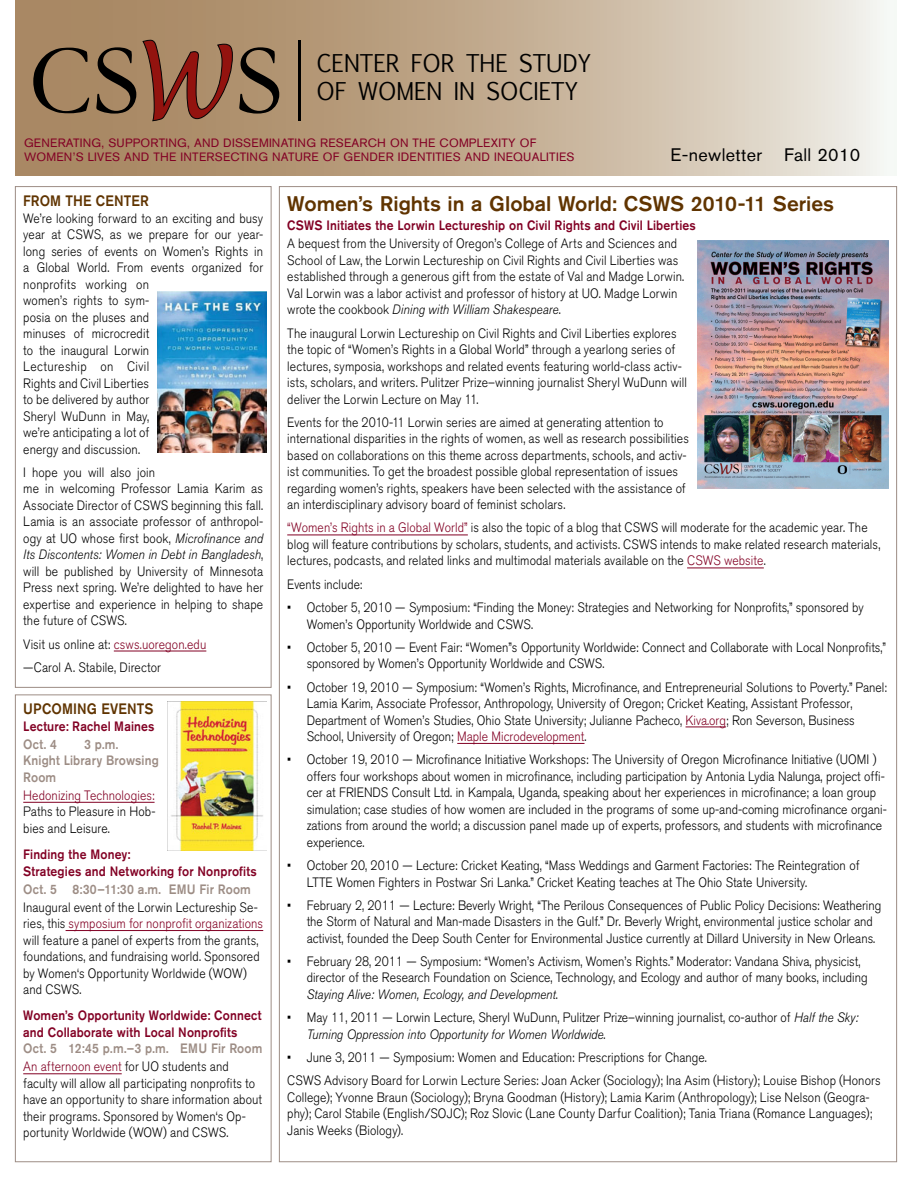
<style>
.page{position:relative;width:918px;height:1188px;background:#fff}
.page>*{position:absolute;margin:0;border:0;box-sizing:border-box;transform-origin:0 0}
.t1{font:23.4px/28px "Euphemia UCAS";color:#000}
.t2{font:500 21px "Akzidenz Grotesk BQ";letter-spacing:-.005em;color:#603400}
.t3{font:18px "Akzidenz Grotesk BQ";letter-spacing:.02em;color:#000}
.t4{font:500 15px "Akzidenz Grotesk BQ";letter-spacing:.015em;color:#603400;scale:.9 1}
.t5{font:300 13.5px/16.5px "Akzidenz Grotesk BQ";letter-spacing:.005em;color:#000;scale:.9 1}
.t6{font:500 13.5px/16.5px "Akzidenz Grotesk BQ";letter-spacing:.01em;color:#820024;scale:.9 1}
.t7{font:500 13.5px/16.5px "Akzidenz Grotesk BQ";letter-spacing:.01em;color:#9d8d85;scale:.9 1}
.t8{font:300 13.5px "Akzidenz Grotesk BQ";letter-spacing:.01em;color:#820024;scale:.9 1}
.t9{font:300 13.5px "Akzidenz Grotesk BQ";letter-spacing:.005em;color:#000;scale:.88 1}
.t10{font:12px/13.5px "Akzidenz Grotesk BQ";letter-spacing:.02em;color:#820024}
.s1{font-style:italic}
.s2{color:#820024}
.s3{font-weight:300;color:#820024}
.s4{font-weight:300;color:#000}
</style>
<div class="page">
<hr style="left:23px;top:802px;width:132px;height:1px;background:#820024">
<hr style="left:66px;top:930px;width:197px;height:1px;background:#820024">
<hr style="left:23px;top:1073px;width:99px;height:1px;background:#820024">
<div style="left:15px;top:694px;width:257px;height:468px;border:1px solid #9d8d85"></div>
<hr style="left:114px;top:651px;width:92px;height:1px;background:#820024">
<div style="left:15px;top:186px;width:257px;height:502px;border:1px solid #9d8d85"></div>
<svg style="left:15px;top:0;width:869px;height:176px;background:#c5b198"></svg>
<hr style="left:287px;top:535px;width:181px;height:1px;background:#820024">
<hr style="left:687px;top:568px;width:77px;height:1px;background:#820024">
<hr style="left:686px;top:727px;width:40px;height:1px;background:#820024">
<hr style="left:457px;top:743px;width:128px;height:1px;background:#820024">
<svg style="left:33px;top:48px;width:56px;height:65px;background:#856b4e"></svg>
<svg style="left:96px;top:47px;width:40px;height:67px;background:#755f46"></svg>
<svg style="left:142px;top:39px;width:91px;height:83px;background:#986149"></svg>
<svg style="left:239px;top:47px;width:40px;height:67px;background:#79654d"></svg>
<hr style="left:298px;top:40px;width:2px;height:81px;background:#000">
<img style="left:157px;top:292px;width:109px;height:161px">
<img style="left:168px;top:702px;width:99px;height:149px">
<img style="left:697px;top:241px;width:192px;height:247px">
<h1 class="t1" style="left:316px;top:49px;width:276px">CENTER FOR THE STUDY<br>OF WOMEN IN SOCIETY</h1>
<p class="t10" style="left:24px;top:136px;width:552px">GENERATING , SUPPORTING , AND DISSEMINATING RESEARCH ON THE COMPLEXITY OF<br>WOMEN’S LIVES AND THE INTERSECTING NATURE OF G ENDER IDENTITIES AND INEQUALITIES</p>
<h3 class="t3" style="left:671px;top:144px;width:191px">E-NEWLETTER FALL 2010</h3>
<p class="t4" style="left:23px;top:192px;width:131px">from the center</p>
<p class="t5" style="left:23px;top:210px;width:268px">We’re looking forward to an exciting and busy year at CSWS, as we prepare for our year&shy;long series of events on Women’s Rights in a Global World. From events organized for nonprofits working on<br>women’s rights to sym-<br>posia on the pluses and<br>minuses of microcredit<br>to the inaugural Lorwin<br>Lectureship on Civil<br>Rights and Civil Liberties<br>to be delivered by author<br>Sheryl WuDunn in May,<br>we’re anticipating a lot of<br>energy and discussion.</p>
<p class="t5" style="left:23px;top:464px;width:268px">I hope you will also join<br>me in welcoming Professor Lamia Karim as Associate Director of CSWS beginning this fall.<br>Lamia is an associate professor of anthropol&shy;ogy at UO whose first book, <span class="s1">Microfinance and Its Discontents: Women in Debt in Bangladesh</span>, will be published by University of Minnesota Press next spring. We’re delighted to have her expertise and experience in helping to shape the future of CSWS.</p>
<p class="t5" style="left:23px;top:633px;width:205px;line-height:23.2px">Visit us online at: <span class="s2">csws.uoregon.edu </span>—Carol A. Stabile, Director</p>
<p class="t4" style="left:23px;top:700px;width:146px">Upcoming Events</p>
<p class="t6" style="left:23px;top:718px;width:147px">Lecture: Rachel Maines</p>
<p class="t7" style="left:23px;top:736px;width:39px">Oct. 4</p>
<p class="t7" style="left:23px;top:736px;width:152px;text-indent:61px">3 p.m.<br>Knight Library Browsing<br>Room</p>
<p class="t8" style="left:23px;top:788px;width:147px">Hedonizing Technologies:</p>
<p class="t5" style="left:23px;top:804px;width:148px">Paths to Pleasure in Hob&shy;bies and Leisure.</p>
<p class="t6" style="left:23px;top:846px;width:261px">Finding the Money:<br>Strategies and N etworking for N onprofits</p>
<p class="t7" style="left:23px;top:880px;width:254px">Oct. 5 8:30–11:30 a.m. EMU Fir Room</p>
<p class="t5" style="left:23px;top:899px;width:268px">Inaugural event of the Lorwin Lectureship Se&shy;ries, this <span class="s2">symposium for nonprofit organizations </span>will feature a panel of experts from the grants, foundations, and fundraising world. Sponsored by Women‘s Opportunity Worldwide (WOW) and CSWS.</p>
<p class="t6" style="left:23px;top:1007px;width:266px">Women’s Opportunity Worldwide: Connect and Collaborate with Local N onprofits</p>
<p class="t7" style="left:23px;top:1039px;width:267px;line-height:18px">Oct. 5 12:45 p.m.–3 p.m. EMU Fir Room<br><span class="s3">An afternoon event</span> <span class="s4">for UO students and</span></p>
<p class="t5" style="left:23px;top:1075px;width:267px">faculty will allow all participating nonprofits to have an opportunity to share information about their programs. Sponsored by Women‘s Op&shy;portunity Worldwide (WOW) and CSWS.</p>
<h2 class="t2" style="left:287px;top:191px;width:548px">Women’s Rights in a Global World: CSWS 2010-11 Series</h2>
<p class="t6" style="left:287px;top:217px;width:456px">CSWS I nitiates the Lorwin Lectureship on Civil Rights and Civil Liberties</p>
<p class="t5" style="left:287px;top:236px;width:443px">A bequest from the University of Oregon’s College of Arts and Sciences and School of Law, the Lorwin Lectureship on Civil Rights and Civil Liberties was established through a generous gift from the estate of Val and Madge Lorwin.<br>Val Lorwin was a labor activist and professor of history at UO. Madge Lorwin wrote the cookbook <span class="s1">Dining with William Shakespeare</span>.</p>
<p class="t5" style="left:287px;top:325px;width:446px">The inaugural Lorwin Lectureship on Civil Rights and Civil Liberties explores the topic of “Women’s Rights in a Global World” through a yearlong series of lectures, symposia, workshops and related events featuring world-class activ&shy;ists, scholars, and writers. Pulitzer Prize–winning journalist Sheryl WuDunn will deliver the Lorwin Lecture on May 11.</p>
<p class="t5" style="left:287px;top:414px;width:448px">Events for the 2010-11 Lorwin series are aimed at generating attention to international disparities in the rights of women, as well as research possibilities based on collaborations on this theme across departments, schools, and activ&shy;ist communities. To get the broadest possible global representation of issues regarding women’s rights, speakers have been selected with the assistance of an interdisciplinary advisory board of feminist scholars.</p>
<p class="t5" style="left:287px;top:520px;width:661px"><span class="s2">“Women’s Rights in a Global World”</span> is also the topic of a blog that CSWS will moderate for the academic year. The blog will feature contributions by scholars, students, and activists. CSWS intends to make related research materials, lectures, podcasts, and related links and multimodal materials available on the <span class="s2">CSWS website</span>.</p>
<p class="t9" style="left:287px;top:577px;width:87px">Events include:</p>
<p class="t5" style="left:307px;top:599px;width:620px;text-indent:-20px">• October 5, 2010 — Symposium: “Finding the Money: Strategies and Networking for Nonprofits,” sponsored by<br>Women’s Opportunity Worldwide and CSWS.</p>
<p class="t5" style="left:307px;top:639px;width:645px;text-indent:-20px">• October 5, 2010 — Event Fair: “Women”s Opportunity Worldwide: Connect and Collaborate with Local Nonprofits,” sponsored by Women’s Opportunity Worldwide and CSWS.</p>
<p class="t5" style="left:307px;top:679px;width:646px;text-indent:-20px">• October 19, 2010 — Symposium: “Women’s Rights, Microfinance, and Entrepreneurial Solutions to Poverty.” Panel:<br>Lamia Karim, Associate Professor, Anthropology, University of Oregon; Cricket Keating, Assistant Professor, Department of Women’s Studies, Ohio State University; Julianne Pacheco, <span class="s2">Kiva.org</span>; Ron Severson, Business School, University of Oregon; <span class="s2">Maple Microdevelopment</span>.</p>
<p class="t5" style="left:307px;top:752px;width:646px;text-indent:-20px">• October 19, 2010 — Microfinance Initiative Workshops: The University of Oregon Microfinance Initiative (UOMI ) offers four workshops about women in microfinance, including participation by Antonia Lydia Nalunga, project offi&shy;cer at FRIENDS Consult Ltd. in Kampala, Uganda, speaking about her experiences in microfinance; a loan group simulation; case studies of how women are included in the programs of some up-and-coming microfinance organi&shy;zations from around the world; a discussion panel made up of experts, professors, and students with microfinance experience.</p>
<p class="t5" style="left:307px;top:857px;width:616px;text-indent:-20px">• October 20, 2010 — Lecture: Cricket Keating, “Mass Weddings and Garment Factories: The Reintegration of<br>LTTE Women Fighters in Postwar Sri Lanka.” Cricket Keating teaches at The Ohio State University.</p>
<p class="t5" style="left:307px;top:897px;width:640px;text-indent:-20px">• February 2, 2011 — Lecture: Beverly Wright, “The Perilous Consequences of Public Policy Decisions: Weathering the Storm of Natural and Man-made Disasters in the Gulf.” Dr. Beverly Wright, environmental justice scholar and activist, founded the Deep South Center for Environmental Justice currently at Dillard University in New Orleans.</p>
<p class="t5" style="left:307px;top:953px;width:625px;text-indent:-20px">• February 28, 2011 — Symposium: “Women’s Activism, Women’s Rights.” Moderator: Vandana Shiva, physicist, director of the Research Foundation on Science, Technology, and Ecology and author of many books, including<br><span class="s1">Staying Alive: Women, Ecology, and Development</span>.</p>
<p class="t5" style="left:307px;top:1010px;width:615px;text-indent:-20px">• May 11, 2011 — Lorwin Lecture, Sheryl WuDunn, Pulitzer Prize–winning journalist, co-author of <span class="s1">Half the Sky:<br>Turning Oppression into Opportunity for Women Worldwide</span>.</p>
<p class="t5" style="left:287px;top:1046px;width:661px;line-height:23.2px">• June 3, 2011 — Symposium: Women and Education: Prescriptions for Change.<br>CSWS Advisory Board for Lorwin Lecture Series: Joan Acker (Sociology); Ina Asim (History); Louise Bishop (Honors</p>
<p class="t5" style="left:287px;top:1089px;width:651px">College); Yvonne Braun (Sociology); Bryna Goodman (History); Lamia Karim (Anthropology); Lise Nelson (Geogra&shy;phy); Carol Stabile (English/SOJC); Roz Slovic (Lane County Darfur Coalition); Tania Triana (Romance Languages);<br>Janis Weeks (Biology).</p>
</div>
